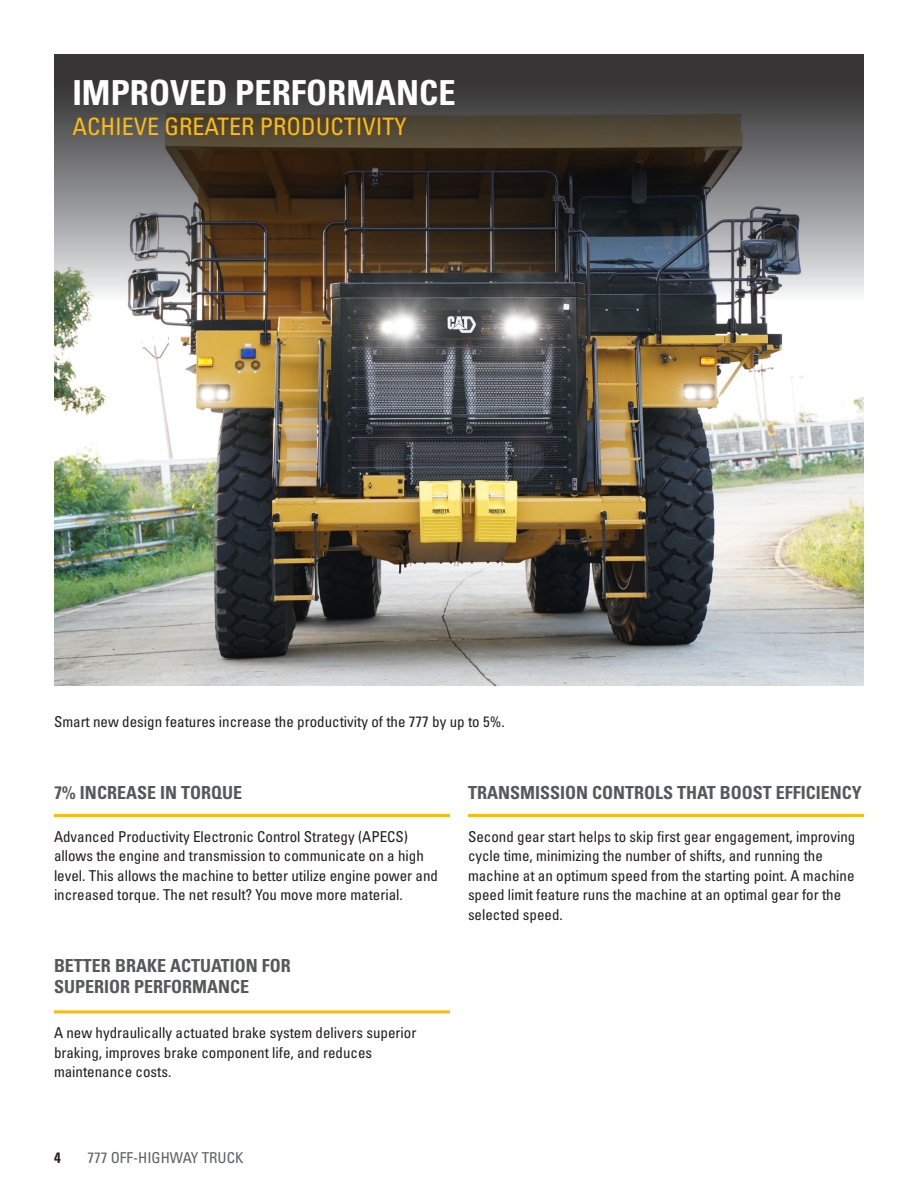
<style>
.page{position:relative;width:918px;height:1188px;background:#fff}
.page>*{position:absolute;margin:0;border:0;box-sizing:border-box;transform-origin:0 0}
.Headline_small_white{font:34.5px "Univers LTCYR 67 Bold Cond";color:#fff}
.Subhead_small_yellow{font:condensed 24px "Univers LTCYR 57";color:#fcba13}
.Subhead_small_gray{font:18px/21.6px "Univers LTCYR 67 Bold Cond";color:#57585a}
.Body_copy{font:condensed 15px/19.5px "Univers LTCYR 57";color:#231f20}
.t1{font:condensed 15px "Univers LTCYR 57";color:#5d6163}
.t2{font:15px "Univers LTCYR 67 Bold Cond";color:#231f20}
</style>
<div class="page">
<img style="left:54px;top:54px;width:810px;height:632px">
<hr style="left:54px;top:814px;width:396px;height:3px;background:#fcba13">
<hr style="left:468px;top:814px;width:396px;height:3px;background:#fcba13">
<hr style="left:54px;top:1010px;width:396px;height:3px;background:#fcba13">
<p class="Headline_small_white" style="left:72px;top:72px;width:385px">IMPROVED PERFORMANCE</p>
<p class="Subhead_small_yellow" style="left:72px;top:112px;width:336px">ACHIEVE GREATER PRODUCTIVITY</p>
<p class="Body_copy" style="left:54px;top:712px;width:452px">Smart new design features increase the productivity of the 777 by up to 5%.</p>
<p class="Subhead_small_gray" style="left:54px;top:782px;width:190px">7% INCREASE IN TORQUE</p>
<p class="Body_copy" style="left:54px;top:826px;width:386px">Advanced Productivity Electronic Control Strategy (APECS) allows the engine and transmission to communicate on a high level. This allows the machine to better utilize engine power and increased torque. The net result? You move more material.</p>
<p class="Subhead_small_gray" style="left:54px;top:954px;width:238px">BETTER BRAKE ACTUATION FOR<br>SUPERIOR PERFORMANCE</p>
<p class="Body_copy" style="left:54px;top:1023px;width:364px">A new hydraulically actuated brake system delivers superior braking, improves brake component life, and reduces</p>
<p class="Body_copy" style="left:54px;top:1062px;width:119px">maintenance costs.</p>
<p class="t2" style="left:54px;top:1148px;width:8px">4</p>
<p class="t1" style="left:87px;top:1148px;width:158px">777 OFF-HIGHWAY TRUCK</p>
<p class="Subhead_small_gray" style="left:468px;top:782px;width:395px">TRANSMISSION CONTROLS THAT BOOST EFFICIENCY</p>
<p class="Body_copy" style="left:468px;top:826px;width:389px">Second gear start helps to skip first gear engagement, improving cycle time, minimizing the number of shifts, and running the machine at an optimum speed from the starting point. A machine speed limit feature runs the machine at an optimal gear for the selected speed.</p>
</div>
